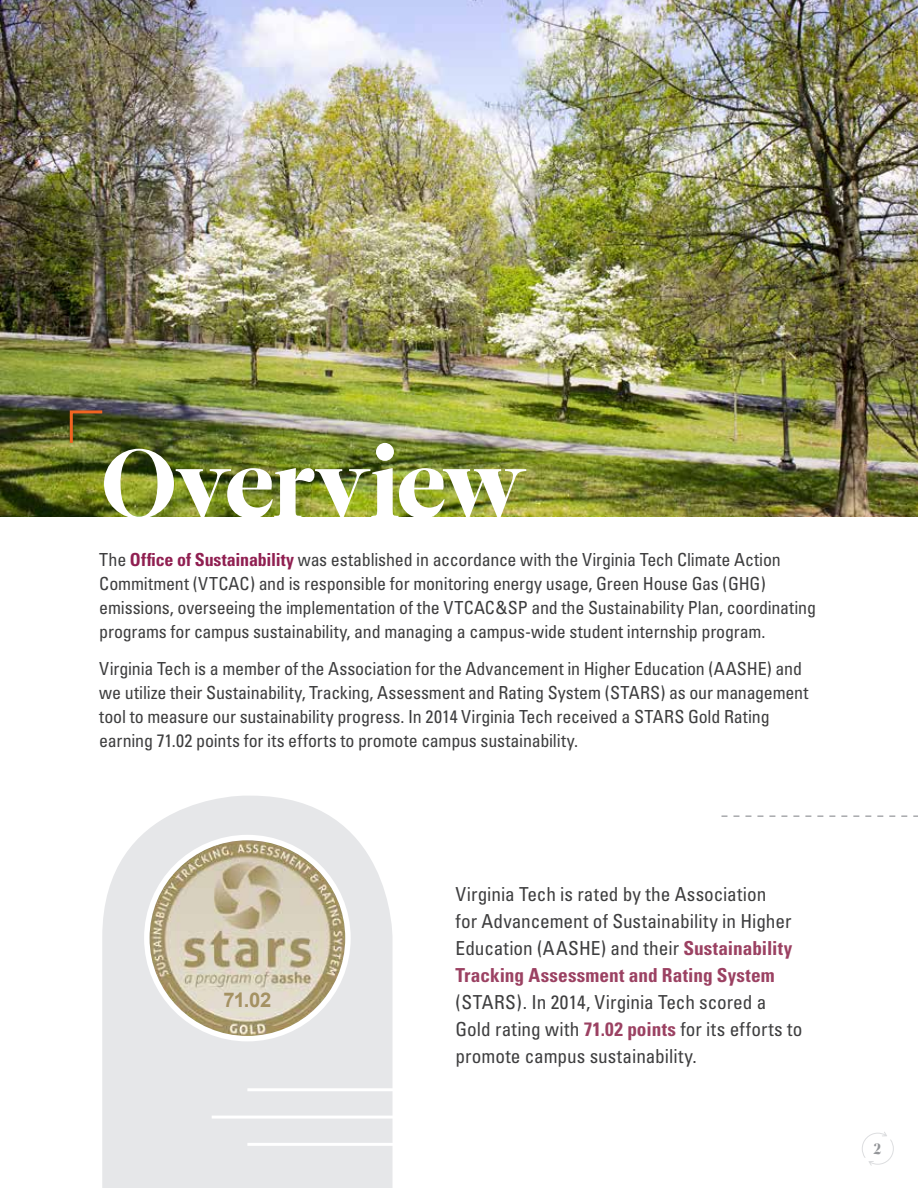
<style>
.page{position:relative;width:918px;height:1188px;background:#fff}
.page>*{position:absolute;margin:0;border:0;box-sizing:border-box;transform-origin:0 0}
.t1{font:97.2px "Leitura Display";letter-spacing:-.015em;color:#fff}
.t2{font:700 20.25px "Arial";color:#a49162}
.t3{font:condensed 19.35px/27px "Univers";color:#3e3e3f}
.t4{font:condensed 18px/24px "Univers";letter-spacing:-.01em;color:#3e3e3f}
.t5{font:15px "Leitura Display";color:#939598}
.s1{font-weight:700;color:#901f51}
.s2{font-weight:700;color:#9b4162}
</style>
<div class="page">
<svg style="left:102px;top:796px;width:291px;height:392px;background:#e9e9eb"></svg>
<img style="left:0;top:0;width:918px;height:516px">
<img style="left:147px;top:838px;width:201px;height:201px;border-radius:101px">
<div style="left:144px;top:835px;width:207px;height:206px;border:5px solid #fff;border-radius:50%"></div>
<hr style="left:247px;top:1088px;width:168px;height:3px;background:#fff">
<hr style="left:212px;top:1116px;width:203px;height:3px;background:#fff">
<hr style="left:247px;top:1143px;width:168px;height:3px;background:#fff">
<svg style="left:721px;top:815px;width:197px;height:2px"></svg>
<svg style="left:68px;top:409px;width:37px;height:37px"></svg>
<svg style="left:862px;top:1132px;width:32px;height:34px"></svg>
<h1 class="t1" style="left:101px;top:426px;width:427px">Overview</h1>
<p class="t4" style="left:99px;top:547px;width:718px">The <span class="s1">Office of Sustainability</span> was established in accordance with the Virginia Tech Climate Action Commitment (VTCAC) and is responsible for monitoring energy usage, Green House Gas (GHG) emissions, overseeing the implementation of the VTCAC&amp;SP and the Sustainability Plan, coordinating programs for campus sustainability, and managing a campus-wide student internship program.</p>
<p class="t4" style="left:99px;top:656px;width:711px">Virginia Tech is a member of the Association for the Advancement in Higher Education (AASHE) and we utilize their Sustainability, Tracking, Assessment and Rating System (STARS) as our management tool to measure our sustainability progress. In 2014 Virginia Tech received a STARS Gold Rating earning 71.02 points for its efforts to promote campus sustainability.</p>
<p class="t2" style="left:224px;top:987px;width:49px">71.02</p>
<p class="t3" style="left:456px;top:880px;width:338px">Virginia Tech is rated by the Association for Advancement of Sustainability in Higher Education (AASHE) and their <span class="s2">Sustainability Tracking Assessment and Rating System</span></p>
<p class="t3" style="left:456px;top:988px;width:348px">(STARS). In 2014, Virginia Tech scored a<br>Gold rating with <span class="s2">71.02 points</span> for its efforts to promote campus sustainability.</p>
<p class="t5" style="left:873px;top:1140px;width:10px">2</p>
</div>
